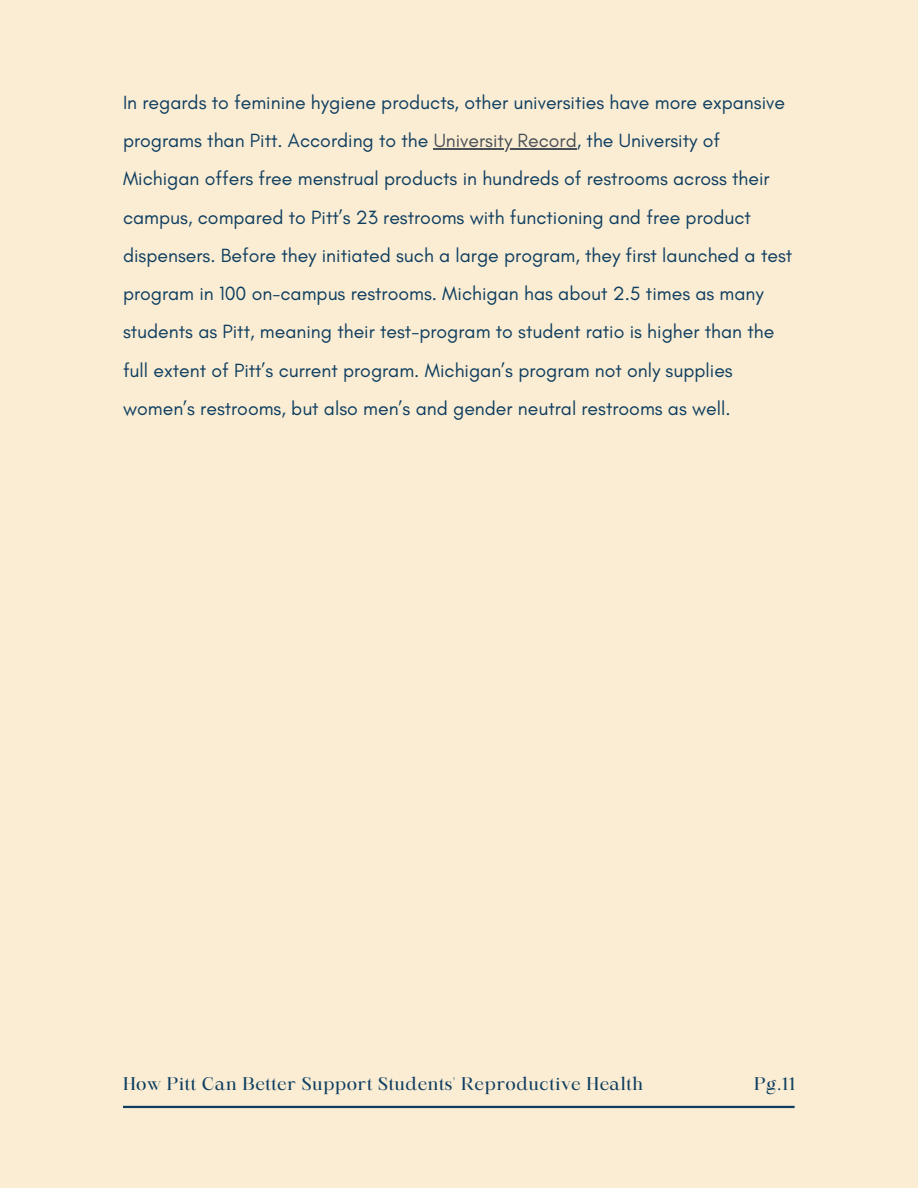
<style>
.page{position:relative;width:918px;height:1188px;background:#faedd3}
.page>*{position:absolute;margin:0;border:0;box-sizing:border-box;transform-origin:0 0}
.t1{font:19.5px/38.2px "Glacial Indifference";color:#0e3d60}
.t2{font:17.7px "Maharlika";color:#0e3d60}
.t3{font:17.55px "Maharlika";letter-spacing:.025em;color:#0e3d60}
.s1{color:#494f56}
</style>
<div class="page">
<hr style="left:123px;top:1106px;width:672px;height:2px;background:#0e3d60">
<hr style="left:434px;top:148px;width:143px;height:1px;background:#494f56">
<p class="t1" style="left:123px;top:83px;width:671px">In regards to feminine hygiene products, other universities have more expansive programs than Pitt. According to the <span class="s1">University Record</span>, the University of Michigan offers free menstrual products in hundreds of restrooms across their campus, compared to Pitt’s 23 restrooms with functioning and free product dispensers. Before they initiated such a large program, they first launched a test program in 100 on-campus restrooms. Michigan has about 2.5 times as many students as Pitt, meaning their test-program to student ratio is higher than the full extent of Pitt’s current program. Michigan’s program not only supplies women’s restrooms, but also men’s and gender neutral restrooms as well.</p>
<p class="t3" style="left:123px;top:1076px;width:522px">How Pitt Can Better Support Students' Reproductive Health</p>
<p class="t2" style="left:754px;top:1076px;width:42px">Pg.11</p>
</div>
